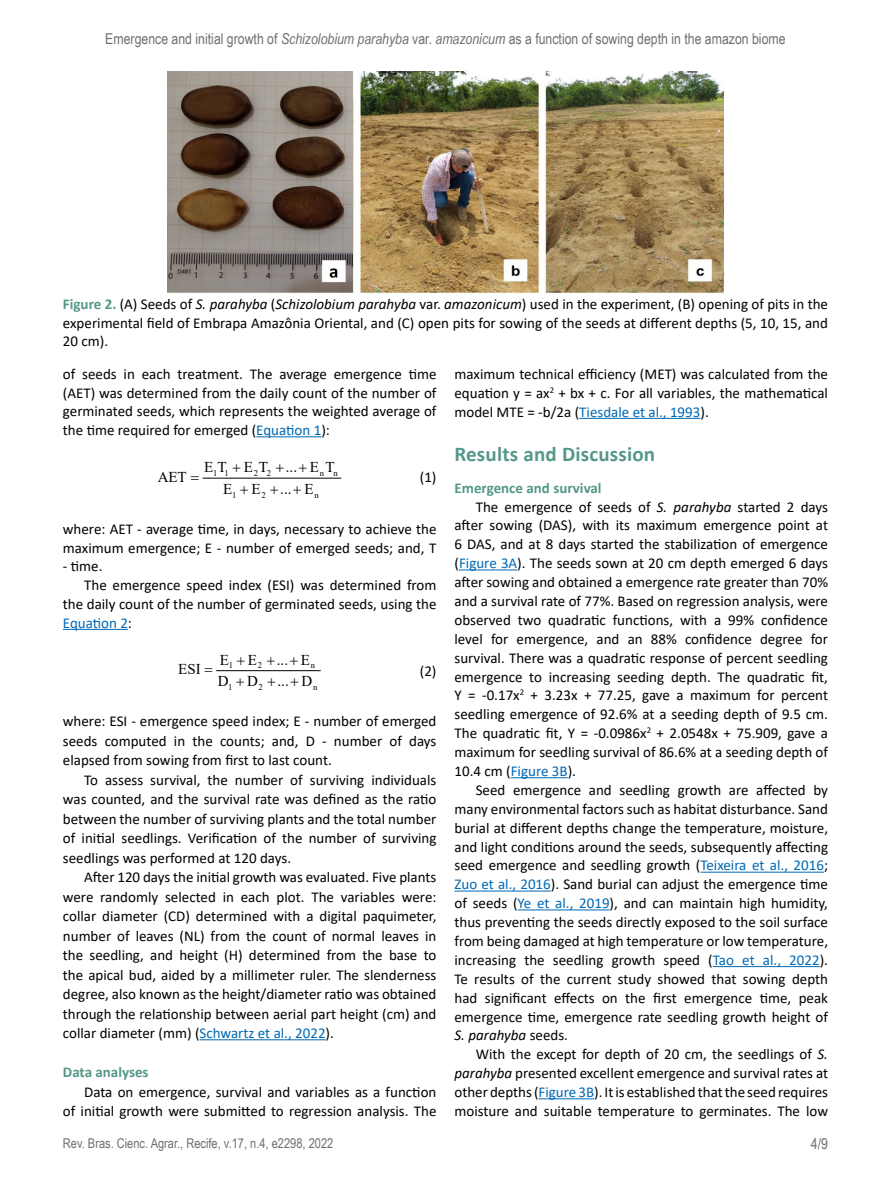
<style>
.page{position:relative;width:891px;height:1188px;background:#fff}
.page>*{position:absolute;margin:0;border:0;box-sizing:border-box;transform-origin:0 0}
.t1{font:700 21px "Calibri";letter-spacing:.01em;color:#549788}
.t2{font:15px/19.5px "Calibri";color:#000;text-align:justify}
.t3{font:15px "Arial Narrow";color:#706f6f}
.t4{font:15px "Times New Roman";letter-spacing:.005em;color:#000}
.t5{font:700 15px "Calibri";color:#549788}
.t6{font:italic 15px "Calibri";color:#000}
.t7{font:15px "Calibri";color:#0069b4}
.t8{font:13.5px "Arial Narrow";color:#706f6f}
.t9{font:8.7px "Times New Roman";color:#000}
.s1{font-style:italic}
.s2{font-weight:700;color:#549788}
.s3{color:#0069b4}
.s4{font-style:normal}
.s5{color:#000}
</style>
<div class="page">
<hr style="left:256px;top:436px;width:65px;height:1px;background:#0069b4">
<hr style="left:579px;top:418px;width:121px;height:1px;background:#0069b4">
<hr style="left:459px;top:569px;width:58px;height:1px;background:#0069b4">
<hr style="left:511px;top:777px;width:57px;height:1px;background:#0069b4">
<hr style="left:700px;top:872px;width:124px;height:1px;background:#0069b4">
<hr style="left:454px;top:891px;width:97px;height:1px;background:#0069b4">
<hr style="left:518px;top:909px;width:92px;height:1px;background:#0069b4">
<hr style="left:713px;top:966px;width:107px;height:1px;background:#0069b4">
<hr style="left:539px;top:1098px;width:55px;height:1px;background:#0069b4">
<img style="left:167px;top:72px;width:557px;height:221px">
<hr style="left:203px;top:478px;width:138px;height:1px;background:#000">
<hr style="left:63px;top:629px;width:65px;height:1px;background:#0069b4">
<hr style="left:217px;top:670px;width:103px;height:1px;background:#000">
<hr style="left:200px;top:1039px;width:126px;height:1px;background:#0069b4">
<p class="t3" style="left:105px;top:28px;width:682px">Emergence and initial growth of <span class="s1">Schizolobium parahyba</span> var. <span class="s1">amazonicum</span> as a function of sowing depth in the amazon biome</p>
<p class="t2" style="left:63px;top:294px;width:767px;line-height:18.8px"><span class="s2">Figure 2.</span> (A) Seeds of <span class="s1">S. parahyba</span> (<span class="s1">Schizolobium parahyba</span> var. <span class="s1">amazonicum</span>) used in the experiment, (B) opening of pits in the experimental field of Embrapa Amazônia Oriental, and (C) open pits for sowing of the seeds at different depths (5, 10, 15, and 20 cm).</p>
<p class="t2" style="left:63px;top:364px;width:375px;line-height:18.8px">of seeds in each treatment. The average emergence time (AET) was determined from the daily count of the number of germinated seeds, which represents the weighted average of the time required for emerged (<span class="s3">Equation 1</span>):</p>
<p class="t2" style="left:454px;top:364px;width:375px;line-height:18.9px">maximum technical efficiency (MET) was calculated from the equation y = ax<sup>2</sup> + bx + c. For all variables, the mathematical model MTE = -b/2a (<span class="s3">Tiesdale et al., 1993</span>).</p>
<h1 class="t1" style="left:454px;top:439px;width:202px">Results and Discussion</h1>
<p class="t5" style="left:454px;top:477px;width:149px">Emergence and survival</p>
<p class="t2" style="left:476px;top:496px;width:354px">The emergence of seeds of <span class="s1">S. parahyba</span> started 2 days</p>
<p class="t2" style="left:454px;top:515px;width:375px">after sowing (DAS), with its maximum emergence point at</p>
<p class="t2" style="left:454px;top:534px;width:375px">6 DAS, and at 8 days started the stabilization of emergence</p>
<p class="t2" style="left:454px;top:553px;width:375px">(<span class="s3">Figure 3A</span>). The seeds sown at 20 cm depth emerged 6 days</p>
<p class="t2" style="left:454px;top:572px;width:375px">after sowing and obtained a emergence rate greater than 70%</p>
<p class="t2" style="left:454px;top:591px;width:375px">and a survival rate of 77%. Based on regression analysis, were</p>
<p class="t2" style="left:454px;top:610px;width:375px">observed two quadratic functions, with a 99% confidence</p>
<p class="t2" style="left:454px;top:629px;width:375px">level for emergence, and an 88% confidence degree for</p>
<p class="t2" style="left:454px;top:648px;width:375px">survival. There was a quadratic response of percent seedling</p>
<p class="t2" style="left:454px;top:666px;width:375px">emergence to increasing seeding depth. The quadratic fit,</p>
<p class="t2" style="left:454px;top:685px;width:375px">Y = -0.17x<sup>2</sup> + 3.23x + 77.25, gave a maximum for percent</p>
<p class="t2" style="left:455px;top:704px;width:375px">seedling emergence of 92.6% at a seeding depth of 9.5 cm.</p>
<p class="t2" style="left:455px;top:723px;width:375px">The quadratic fit, Y = -0.0986x<sup>2</sup> + 2.0548x + 75.909, gave a</p>
<p class="t2" style="left:455px;top:742px;width:375px">maximum for seedling survival of 86.6% at a seeding depth of</p>
<p class="t2" style="left:455px;top:761px;width:123px">10.4 cm (<span class="s3">Figure 3B</span>).</p>
<p class="t2" style="left:476px;top:780px;width:354px">Seed emergence and seedling growth are affected by</p>
<p class="t2" style="left:455px;top:799px;width:375px">many environmental factors such as habitat disturbance. Sand</p>
<p class="t2" style="left:455px;top:818px;width:375px">burial at different depths change the temperature, moisture,</p>
<p class="t2" style="left:455px;top:836px;width:375px">and light conditions around the seeds, subsequently affecting</p>
<p class="t2" style="left:455px;top:855px;width:375px">seed emergence and seedling growth (<span class="s3">Teixeira et al., 2016</span>;</p>
<p class="t2" style="left:455px;top:874px;width:375px"><span class="s3">Zuo et al., 2016</span>). Sand burial can adjust the emergence time</p>
<p class="t2" style="left:455px;top:893px;width:375px">of seeds (<span class="s3">Ye et al., 2019</span>), and can maintain high humidity,</p>
<p class="t2" style="left:455px;top:912px;width:375px">thus preventing the seeds directly exposed to the soil surface</p>
<p class="t2" style="left:455px;top:931px;width:375px">from being damaged at high temperature or low temperature,</p>
<p class="t2" style="left:455px;top:950px;width:375px">increasing the seedling growth speed (<span class="s3">Tao et al., 2022</span>).</p>
<p class="t2" style="left:455px;top:969px;width:375px">Te results of the current study showed that sowing depth</p>
<p class="t2" style="left:455px;top:988px;width:375px">had significant effects on the first emergence time, peak</p>
<p class="t2" style="left:455px;top:1006px;width:375px">emergence time, emergence rate seedling growth height of</p>
<p class="t6" style="left:455px;top:1025px;width:115px">S. parahyba <span class="s4">seeds.</span></p>
<p class="t2" style="left:476px;top:1044px;width:354px">With the except for depth of 20 cm, the seedlings of <span class="s1">S.</span></p>
<p class="t2" style="left:455px;top:1063px;width:375px"><span class="s1">parahyba</span> presented excellent emergence and survival rates at</p>
<p class="t2" style="left:455px;top:1082px;width:375px">other depths (<span class="s3">Figure 3B</span>). It is established that the seed requires</p>
<p class="t2" style="left:455px;top:1101px;width:375px">moisture and suitable temperature to germinates. The low</p>
<p class="t4" style="left:204px;top:456px;width:132px">ET ET ... ET</p>
<p class="t9" style="left:213px;top:467px;width:17px">1 1</p>
<p class="t9" style="left:254px;top:467px;width:19px">2 2</p>
<p class="t9" style="left:320px;top:467px;width:19px">n n</p>
<p class="t9" style="left:232px;top:489px;width:6px">1</p>
<p class="t9" style="left:261px;top:489px;width:6px">2</p>
<p class="t9" style="left:314px;top:489px;width:6px">n</p>
<p class="t2" style="left:420px;top:467px;width:18px">(1)</p>
<p class="t4" style="left:158px;top:466px;width:30px">AET</p>
<p class="t4" style="left:223px;top:478px;width:11px">E</p>
<p class="t4" style="left:251px;top:478px;width:11px">E</p>
<p class="t4" style="left:280px;top:478px;width:35px">... E</p>
<p class="t2" style="left:63px;top:519px;width:375px;line-height:18.8px">where: AET - average time, in days, necessary to achieve the maximum emergence; E - number of emerged seeds; and, T</p>
<p class="t2" style="left:63px;top:556px;width:41px">- time.</p>
<p class="t2" style="left:84px;top:575px;width:354px">The emergence speed index (ESI) was determined from</p>
<p class="t2" style="left:63px;top:594px;width:375px">the daily count of the number of germinated seeds, using the</p>
<p class="t7" style="left:63px;top:612px;width:71px">Equation 2<span class="s5">:</span></p>
<p class="t9" style="left:229px;top:659px;width:6px">1</p>
<p class="t9" style="left:258px;top:659px;width:6px">2</p>
<p class="t9" style="left:311px;top:659px;width:6px">n</p>
<p class="t9" style="left:228px;top:681px;width:6px">1</p>
<p class="t9" style="left:259px;top:681px;width:6px">2</p>
<p class="t9" style="left:313px;top:681px;width:6px">n</p>
<p class="t4" style="left:220px;top:649px;width:11px">E</p>
<p class="t4" style="left:248px;top:649px;width:11px">E</p>
<p class="t4" style="left:277px;top:649px;width:35px">... E</p>
<p class="t4" style="left:178px;top:659px;width:24px">ESI</p>
<p class="t2" style="left:420px;top:661px;width:18px">(2)</p>
<p class="t4" style="left:218px;top:671px;width:42px">D D</p>
<p class="t4" style="left:278px;top:671px;width:36px">... D</p>
<p class="t2" style="left:63px;top:711px;width:375px">where: ESI - emergence speed index; E - number of emerged seeds computed in the counts; and, D - number of days elapsed from sowing from first to last count.</p>
<p class="t2" style="left:63px;top:770px;width:375px;text-indent:21px">To assess survival, the number of surviving individuals was counted, and the survival rate was defined as the ratio between the number of surviving plants and the total number of initial seedlings. Verification of the number of surviving seedlings was performed at 120 days.</p>
<p class="t2" style="left:63px;top:867px;width:375px;text-indent:21px">After 120 days the initial growth was evaluated. Five plants were randomly selected in each plot. The variables were: collar diameter (CD) determined with a digital paquimeter, number of leaves (NL) from the count of normal leaves in the seedling, and height (H) determined from the base to the apical bud, aided by a millimeter ruler. The slenderness degree, also known as the height/diameter ratio was obtained through the relationship between aerial part height (cm) and collar diameter (mm) (<span class="s3">Schwartz et al., 2022</span>).</p>
<p class="t5" style="left:63px;top:1062px;width:87px">Data analyses</p>
<p class="t2" style="left:63px;top:1082px;width:375px;text-align:right">Data on emergence, survival and variables as a function<br>of initial growth were submitted to regression analysis. The</p>
<p class="t8" style="left:63px;top:1134px;width:272px">Rev. Bras. Cienc. Agrar., Recife, v.17, n.4, e2298, 2022</p>
<p class="t3" style="left:811px;top:1133px;width:19px">4/9</p>
</div>
